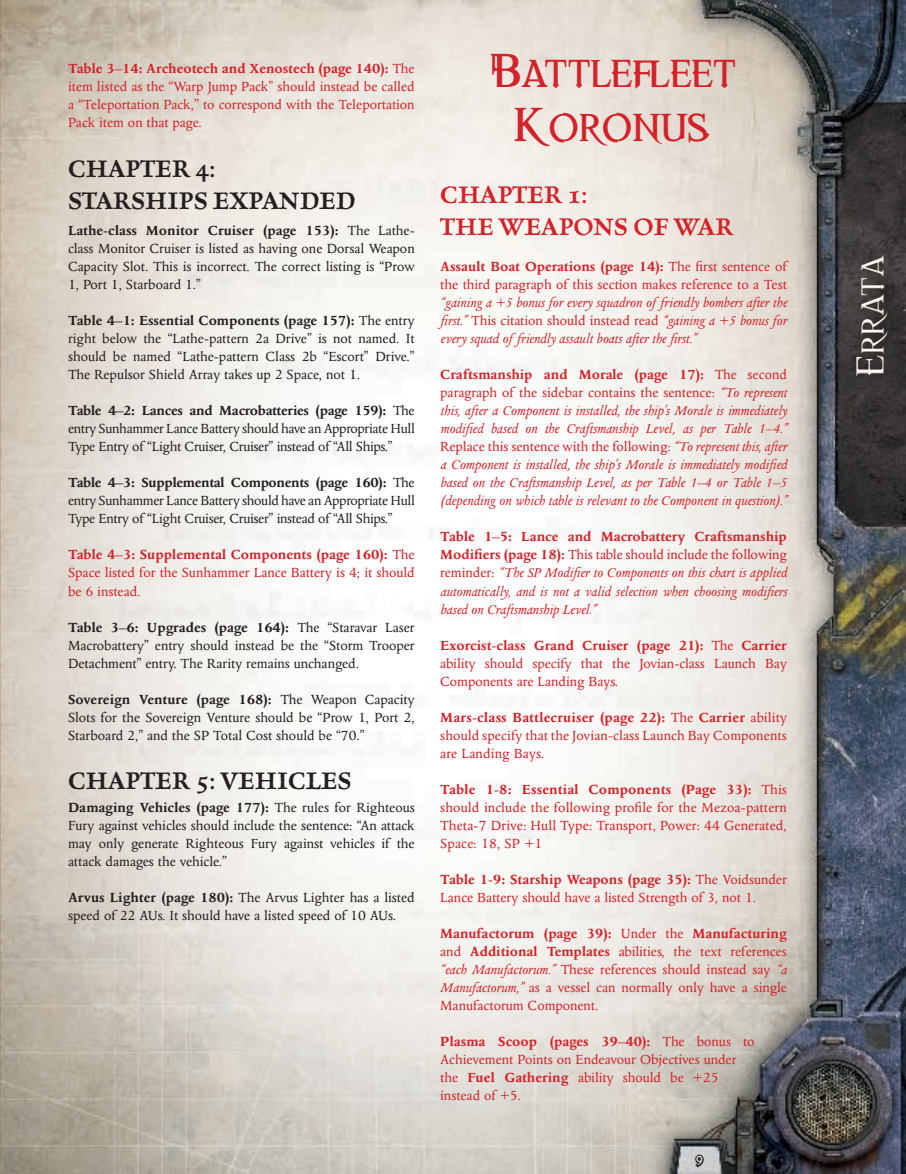
<style>
.page{position:relative;width:906px;height:1174px;background:#fff}
.page>*{position:absolute;margin:0;border:0;box-sizing:border-box;transform-origin:0 0}
.t1{font:45px/54px "REQUIEM Inquisitor";color:#d2232a;text-align:center}
.t2{font:37.5px "REQUIEM Inquisitor";color:#fff}
.t3{font:600 27px/32.4px "Celestia Antiqua";color:#231f20}
.t4{font:600 27px/32.4px "Celestia Antiqua";color:#d2232a}
.t5{font:15px/18px "Columbus";color:#d2232a;text-align:justify}
.t6{font:15px/18px "Columbus";color:#231f20;text-align:justify}
.t7{font:italic 15px/18px "Columbus";color:#d2232a;text-align:justify}
.t8{font:13.5px "REQUIEM Inquisitor";color:#fff}
.s1{font-weight:700}
.s2{font-style:normal}
.s3{font-weight:700;font-style:normal}
.s4{font-style:italic}
</style>
<div class="page">
<img style="left:0;top:0;width:906px;height:1174px">
<svg style="left:694px;top:1153px;width:11px;height:15px"></svg>
<div style="left:835px;top:103px;width:71px;height:423px;background:#6c5321;opacity:.75"></div>
<p class="t5" style="left:68px;top:60px;width:348px"><span class="s1">Table 3–14: Archeotech and Xenostech (page 140):</span> The item listed as the “Warp Jump Pack” should instead be called a “Teleportation Pack,” to correspond with the Teleportation Pack item on that page.</p>
<h3 class="t3" style="left:68px;top:153px;width:289px">CHAPTER 4:<br>STARS HIPS EXPANDED</h3>
<p class="t6" style="left:68px;top:222px;width:348px"><span class="s1">Lathe-class Monitor Cruiser (page 153):</span> The Lathe&shy;class Monitor Cruiser is listed as having one Dorsal Weapon Capacity Slot. This is incorrect. The correct listing is “Prow 1, Port 1, Starboard 1.”</p>
<p class="t6" style="left:68px;top:312px;width:348px"><span class="s1">Table 4–1: Essential Components (page 157):</span> The entry right below the “Lathe-pattern 2a Drive” is not named. It should be named “Lathe-pattern Class 2b “Escort” Drive.” The Repulsor Shield Array takes up 2 Space, not 1.</p>
<p class="t6" style="left:68px;top:402px;width:348px"><span class="s1">Table 4–2: Lances and Macrobatteries (page 159):</span> The entry Sunhammer Lance Battery should have an Appropriate Hull Type Entry of “Light Cruiser, Cruiser” instead of “All Ships.”</p>
<p class="t6" style="left:68px;top:474px;width:348px"><span class="s1">Table 4–3: Supplemental Components (page 160):</span> The entry Sunhammer Lance Battery should have an Appropriate Hull Type Entry of “Light Cruiser, Cruiser” instead of “All Ships.”</p>
<p class="t5" style="left:68px;top:546px;width:348px"><span class="s1">Table 4–3: Supplemental Components (page 160):</span> The Space listed for the Sunhammer Lance Battery is 4; it should be 6 instead.</p>
<p class="t6" style="left:68px;top:618px;width:348px"><span class="s1">Table 3–6: Upgrades (page 164):</span> The “Staravar Laser Macrobattery” entry should instead be the “Storm Trooper Detachment” entry. The Rarity remains unchanged.</p>
<p class="t6" style="left:68px;top:690px;width:348px"><span class="s1">Sovereign Venture (page 168):</span> The Weapon Capacity Slots for the Sovereign Venture should be “Prow 1, Port 2, Starboard 2,” and the SP Total Cost should be “70.”</p>
<h3 class="t3" style="left:68px;top:765px;width:269px">CHAPTER 5: VEHICLES</h3>
<p class="t6" style="left:68px;top:798px;width:348px"><span class="s1">Damaging Vehicles (page 177):</span> The rules for Righteous Fury against vehicles should include the sentence: “An attack may only generate Righteous Fury against vehicles if the attack damages the vehicle.”</p>
<p class="t6" style="left:68px;top:888px;width:348px"><span class="s1">Arvus Lighter (page 180):</span> The Arvus Lighter has a listed speed of 22 AUs. It should have a listed speed of 10 AUs.</p>
<h1 class="t1" style="left:490px;top:48px;width:248px">Battlefleet<br>Koronus</h1>
<h3 class="t4" style="left:440px;top:179px;width:152px">CHAPTER 1:<br>THE WEAPONS</h3>
<h3 class="t4" style="left:633px;top:211px;width:101px">OF WAR</h3>
<p class="t5" style="left:440px;top:258px;width:348px"><span class="s1">Assault Boat Operations (page 14):</span> The first sentence of the third paragraph of this section makes reference to a Test</p>
<p class="t7" style="left:440px;top:294px;width:348px">“gaining a +5 bonus for every squadron of friendly bombers after the first.” <span class="s2">This citation should instead read</span> “gaining a +5 bonus for every squad of friendly assault boats after the first.”</p>
<p class="t7" style="left:440px;top:366px;width:348px"><span class="s3">Craftsmanship and Morale (page 17):</span> <span class="s2">The second paragraph of the sidebar contains the sentence:</span> “To represent this, after a Component is installed, the ship’s Morale is immediately modified based on the Craftsmanship Level, as per Table 1–4.” <span class="s2">Replace this sentence with the following:</span> “To represent this, after a Component is installed, the ship’s Morale is immediately modified based on the Craftsmanship Level, as per Table 1–4 or Table 1–5 (depending on which table is relevant to the Component in question).”</p>
<p class="t7" style="left:440px;top:528px;width:348px"><span class="s3">Table 1–5: Lance and Macrobattery Craftsmanship Modifiers (page 18):</span> <span class="s2">This table should include the following reminder:</span> “The SP Modifier to Components on this chart is applied automatically, and is not a valid selection when choosing modifiers based on Craftsmanship Level.”</p>
<p class="t5" style="left:440px;top:636px;width:348px"><span class="s1">Exorcist-class Grand Cruiser (page 21):</span> The <span class="s1">Carrier </span>ability should specify that the Jovian-class Launch Bay Components are Landing Bays.</p>
<p class="t5" style="left:440px;top:708px;width:348px"><span class="s1">Mars-class Battlecruiser (page 22):</span> The <span class="s1">Carrier</span> ability should specify that the Jovian-class Launch Bay Components are Landing Bays.</p>
<p class="t5" style="left:440px;top:780px;width:348px"><span class="s1">Table 1-8: Essential Components (Page 33):</span> This should include the following profile for the Mezoa-pattern Theta-7 Drive: Hull Type: Transport, Power: 44 Generated, Space: 18, SP +1</p>
<p class="t5" style="left:440px;top:870px;width:348px"><span class="s1">Table 1-9: Starship Weapons (page 35):</span> The Voidsunder<br>Lance Battery should have a listed Strength of 3, not 1.</p>
<p class="t5" style="left:440px;top:924px;width:348px"><span class="s1">Manufactorum (page 39):</span> Under the <span class="s1">Manufacturing </span>and <span class="s1">Additional Templates</span> abilities, the text references <span class="s4">“each Manufactorum.”</span> These references should instead say <span class="s4">“a Manufactorum,”</span> as a vessel can normally only have a single Manufactorum Component.</p>
<p class="t5" style="left:440px;top:1032px;width:316px;text-align:left"><span class="s1">Plasma Scoop (pages 39–40):</span> The bonus to Achievement Points on Endeavour Objectives under the <span class="s1">Fuel Gathering</span> ability should be +25 instead of +5.</p>
<p class="t8" style="left:696px;top:1151px;width:9px">9</p>
<h2 class="t2" style="left:848px;top:376px;width:123px;rotate:-90deg">Errata</h2>
</div>
